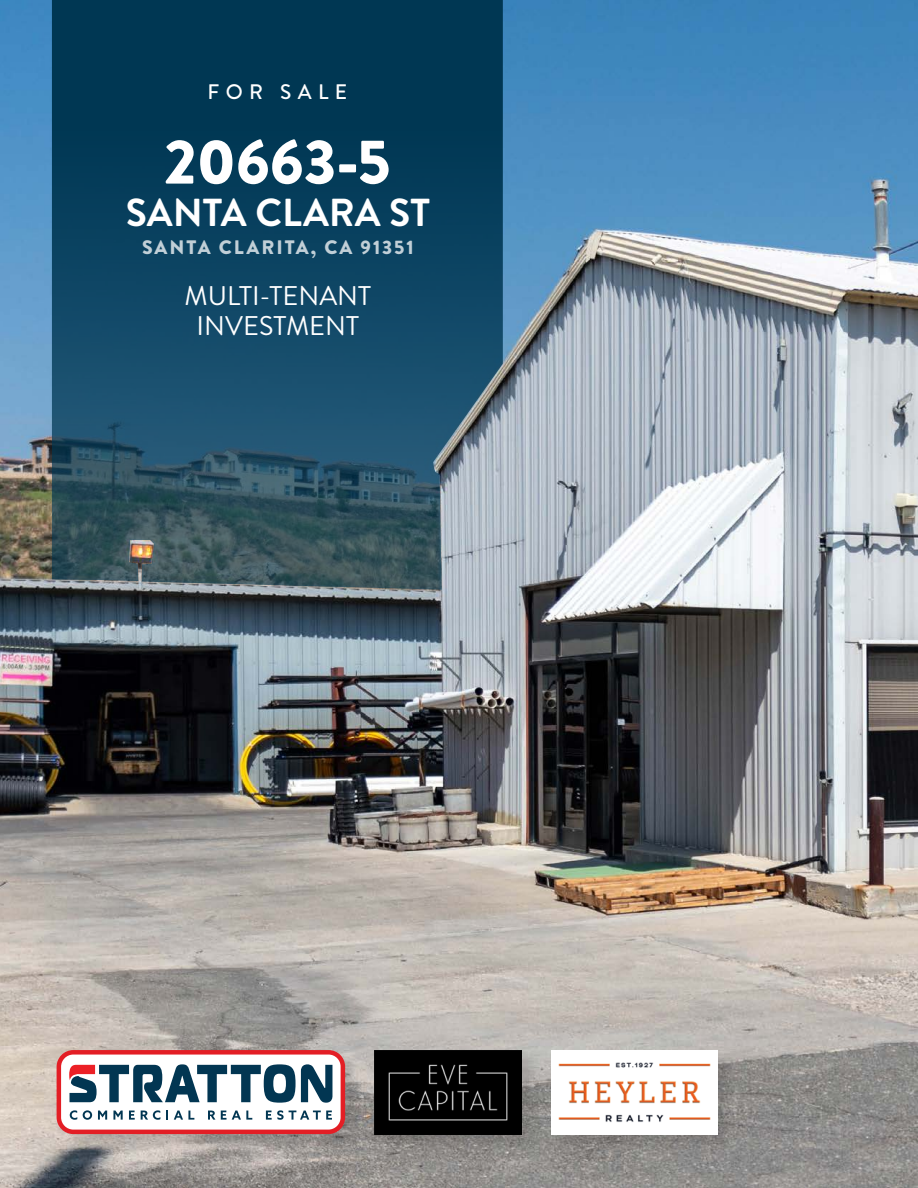
<style>
.page{position:relative;width:918px;height:1188px;background:#fff}
.page>*{position:absolute;margin:0;border:0;box-sizing:border-box;transform-origin:0 0}
.t1{font:900 63px "Brandon Grotesque";color:#fff}
.t2{font:700 39px "Brandon Grotesque";color:#fff}
.t3{font:27px "Brandon Grotesque";color:#fff}
.t4{font:500 21px "Brandon Grotesque";letter-spacing:.3em;color:#fff}
.t5{font:900 19.5px "Brandon Grotesque";letter-spacing:.1em;color:#fff}
</style>
<div class="page">
<img style="left:0;top:0;width:918px;height:1188px">
<div style="left:59px;top:1053px;width:305px;height:100px;background:#231f20;opacity:.15"></div>
<svg style="left:57px;top:1050px;width:288px;height:84px"></svg>
<div style="left:377px;top:1052px;width:163px;height:101px;background:#231f20;opacity:.15"></div>
<img style="left:375px;top:1050px;width:146px;height:84px">
<div style="left:554px;top:1052px;width:182px;height:101px;background:#231f20;opacity:.15"></div>
<img style="left:552px;top:1050px;width:165px;height:84px">
<svg style="left:52px;top:0;width:451px;height:590px;background:#1a4a62"></svg>
<p class="t4" style="left:208px;top:77px;width:141px">FOR SALE</p>
<p class="t1" style="left:164px;top:117px;width:228px">20663-5</p>
<p class="t2" style="left:126px;top:186px;width:306px">SANTA CLARA ST</p>
<p class="t5" style="left:142px;top:233px;width:273px">SANTA CLARITA, CA 91351</p>
<p class="t3" style="left:185px;top:278px;width:188px">MULTI-TENANT</p>
<p class="t3" style="left:197px;top:308px;width:164px">INVESTMENT</p>
</div>
